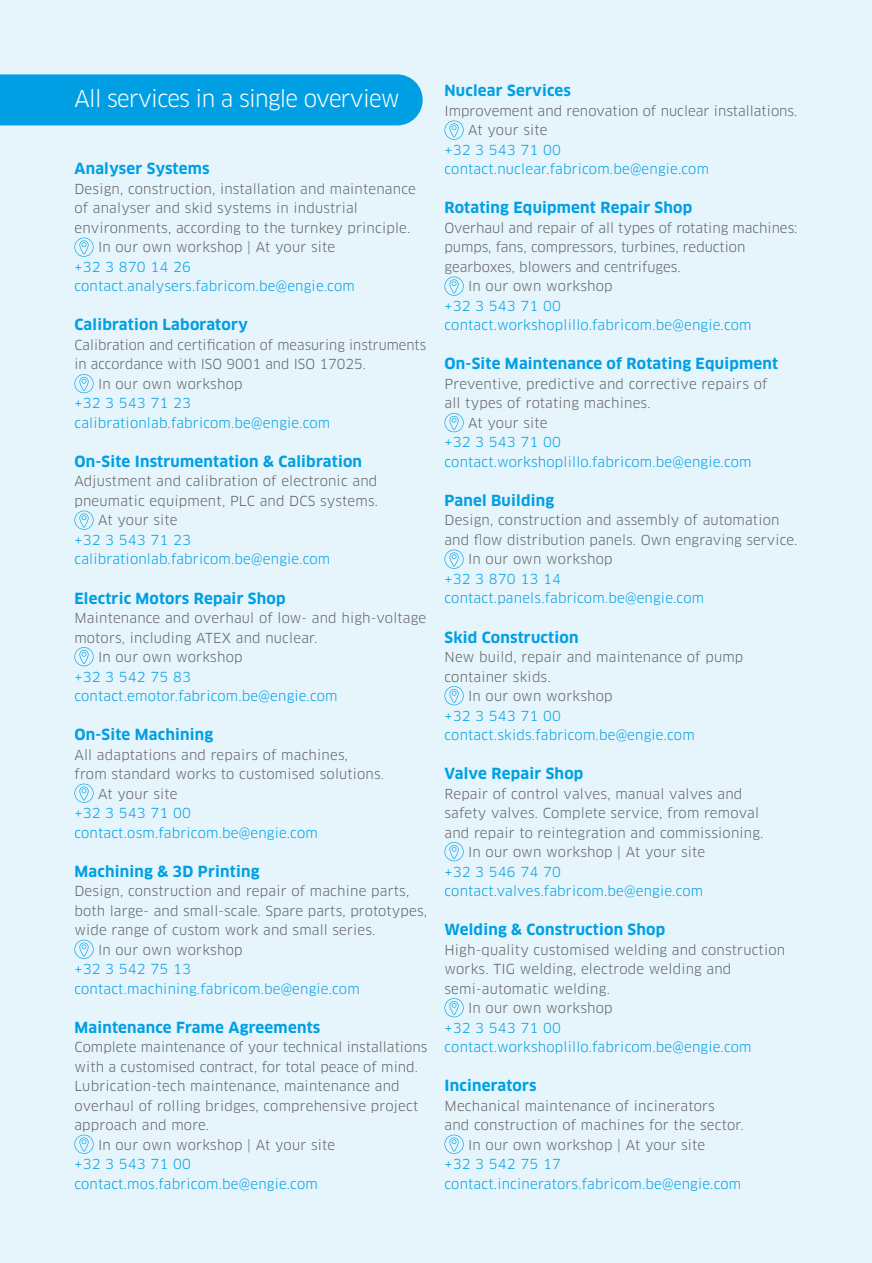
<style>
.page{position:relative;width:872px;height:1263px;background:#e6f5fc}
.page>*{position:absolute;margin:0;border:0;box-sizing:border-box;transform-origin:0 0}
.t1{font:22.5px "Clan Pro";letter-spacing:-.035em;color:#fff}
.t2{font:700 15px "Clan Pro";letter-spacing:.015em;color:#009fe3}
.t3{font:13.5px/19.5px "Clan Pro";letter-spacing:.015em;color:#646363}
.t4{font:13.5px/19.5px "Clan Pro";letter-spacing:.015em;color:#009fe3}
</style>
<div class="page">
<svg style="left:74px;top:238px;width:20px;height:19px"></svg>
<svg style="left:74px;top:374px;width:20px;height:19px"></svg>
<svg style="left:74px;top:511px;width:20px;height:19px"></svg>
<svg style="left:74px;top:647px;width:20px;height:19px"></svg>
<svg style="left:74px;top:784px;width:20px;height:19px"></svg>
<svg style="left:74px;top:940px;width:20px;height:19px"></svg>
<svg style="left:74px;top:1135px;width:20px;height:19px"></svg>
<svg style="left:444px;top:121px;width:19px;height:19px"></svg>
<svg style="left:444px;top:277px;width:19px;height:19px"></svg>
<svg style="left:444px;top:413px;width:19px;height:19px"></svg>
<svg style="left:444px;top:550px;width:19px;height:19px"></svg>
<svg style="left:444px;top:686px;width:19px;height:19px"></svg>
<svg style="left:444px;top:842px;width:19px;height:19px"></svg>
<svg style="left:444px;top:998px;width:19px;height:19px"></svg>
<svg style="left:444px;top:1135px;width:19px;height:19px"></svg>
<div style="left:1px;top:74px;width:422px;height:51px;background:#009fe3"></div>
<img style="left:0;top:0;width:1px;height:237px">
<h1 class="t1" style="left:75px;top:86px;width:327px">All services in a single overview</h1>
<p class="t2" style="left:74px;top:160px;width:137px">Analyser Systems</p>
<p class="t3" style="left:74px;top:179px;width:343px">Design, construction, installation and maintenance</p>
<p class="t3" style="left:74px;top:199px;width:285px">of analyser and skid systems in industrial</p>
<p class="t3" style="left:74px;top:218px;width:337px">environments, according to the turnkey principle.</p>
<p class="t3" style="left:98px;top:238px;width:239px">In our own workshop | At your site</p>
<p class="t4" style="left:74px;top:257px;width:282px">+32 3 870 14 26 contact.analysers.fabricom.be@engie.com</p>
<p class="t2" style="left:74px;top:316px;width:175px">Calibration Laboratory</p>
<p class="t3" style="left:74px;top:335px;width:353px">Calibration and certification of measuring instruments</p>
<p class="t3" style="left:74px;top:355px;width:293px">in accordance with ISO 9001 and ISO 17025.</p>
<p class="t3" style="left:98px;top:374px;width:146px">In our own workshop</p>
<p class="t4" style="left:74px;top:394px;width:257px">+32 3 543 71 23 calibrationlab.fabricom.be@engie.com</p>
<p class="t2" style="left:74px;top:453px;width:289px">On-Site Instrumentation &amp; Calibration</p>
<p class="t3" style="left:74px;top:472px;width:304px">Adjustment and calibration of electronic and</p>
<p class="t3" style="left:74px;top:491px;width:305px">pneumatic equipment, PLC and DCS systems.</p>
<p class="t3" style="left:98px;top:511px;width:81px">At your site</p>
<p class="t4" style="left:74px;top:530px;width:257px">+32 3 543 71 23 calibrationlab.fabricom.be@engie.com</p>
<p class="t2" style="left:74px;top:589px;width:213px">Electric Motors Repair Shop</p>
<p class="t3" style="left:74px;top:608px;width:353px">Maintenance and overhaul of low- and high-voltage</p>
<p class="t3" style="left:74px;top:628px;width:245px">motors, including ATEX and nuclear.</p>
<p class="t3" style="left:98px;top:647px;width:146px">In our own workshop</p>
<p class="t4" style="left:74px;top:667px;width:265px">+32 3 542 75 83 contact.emotor.fabricom.be@engie.com</p>
<p class="t2" style="left:74px;top:726px;width:140px">On-Site Machining</p>
<p class="t3" style="left:74px;top:745px;width:275px">All adaptations and repairs of machines,</p>
<p class="t3" style="left:74px;top:764px;width:311px">from standard works to customised solutions.</p>
<p class="t3" style="left:98px;top:784px;width:81px">At your site</p>
<p class="t4" style="left:74px;top:803px;width:245px">+32 3 543 71 00 contact.osm.fabricom.be@engie.com</p>
<p class="t2" style="left:74px;top:862px;width:187px">Machining &amp; 3D Printing</p>
<p class="t3" style="left:74px;top:881px;width:336px">Design, construction and repair of machine parts,</p>
<p class="t3" style="left:74px;top:901px;width:354px">both large- and small-scale. Spare parts, prototypes,</p>
<p class="t3" style="left:74px;top:920px;width:302px">wide range of custom work and small series.</p>
<p class="t3" style="left:98px;top:940px;width:146px">In our own workshop</p>
<p class="t4" style="left:74px;top:959px;width:287px">+32 3 542 75 13 contact.machining.fabricom.be@engie.com</p>
<p class="t2" style="left:74px;top:1018px;width:247px">Maintenance Frame Agreements</p>
<p class="t3" style="left:74px;top:1037px;width:354px">Complete maintenance of your technical installations</p>
<p class="t3" style="left:74px;top:1057px;width:345px">with a customised contract, for total peace of mind.</p>
<p class="t3" style="left:74px;top:1076px;width:327px">Lubrication-tech maintenance, maintenance and</p>
<p class="t3" style="left:74px;top:1096px;width:345px">overhaul of rolling bridges, comprehensive project</p>
<p class="t3" style="left:74px;top:1115px;width:136px">approach and more.</p>
<p class="t3" style="left:98px;top:1135px;width:239px">In our own workshop | At your site</p>
<p class="t4" style="left:74px;top:1154px;width:245px">+32 3 543 71 00 contact.mos.fabricom.be@engie.com</p>
<p class="t2" style="left:444px;top:82px;width:128px">Nuclear Services</p>
<p class="t3" style="left:468px;top:101px;width:331px;text-indent:-24px">Improvement and renovation of nuclear installations.<br>At your site</p>
<p class="t4" style="left:444px;top:140px;width:266px">+32 3 543 71 00 contact.nuclear.fabricom.be@engie.com</p>
<p class="t2" style="left:444px;top:199px;width:249px">Rotating Equipment Repair Shop</p>
<p class="t3" style="left:444px;top:218px;width:354px">Overhaul and repair of all types of rotating machines:</p>
<p class="t3" style="left:444px;top:238px;width:302px">pumps, fans, compressors, turbines, reduction</p>
<p class="t3" style="left:444px;top:257px;width:238px">gearboxes, blowers and centrifuges.</p>
<p class="t3" style="left:468px;top:277px;width:146px">In our own workshop</p>
<p class="t4" style="left:444px;top:296px;width:308px">+32 3 543 71 00 contact.workshoplillo.fabricom.be@engie.com</p>
<p class="t2" style="left:444px;top:355px;width:335px">On-Site Maintenance of Rotating Equipment</p>
<p class="t3" style="left:444px;top:374px;width:324px">Preventive, predictive and corrective repairs of</p>
<p class="t3" style="left:444px;top:394px;width:208px">all types of rotating machines.</p>
<p class="t3" style="left:468px;top:413px;width:81px">At your site</p>
<p class="t4" style="left:444px;top:433px;width:308px">+32 3 543 71 00 contact.workshoplillo.fabricom.be@engie.com</p>
<p class="t2" style="left:444px;top:492px;width:111px">Panel Building</p>
<p class="t3" style="left:444px;top:511px;width:336px">Design, construction and assembly of automation</p>
<p class="t3" style="left:444px;top:530px;width:354px">and flow distribution panels. Own engraving service.</p>
<p class="t3" style="left:468px;top:550px;width:146px">In our own workshop</p>
<p class="t4" style="left:444px;top:569px;width:261px">+32 3 870 13 14 contact.panels.fabricom.be@engie.com</p>
<p class="t2" style="left:444px;top:628px;width:135px">Skid Construction</p>
<p class="t3" style="left:444px;top:647px;width:300px">New build, repair and maintenance of pump</p>
<p class="t3" style="left:444px;top:667px;width:108px">container skids.</p>
<p class="t3" style="left:468px;top:686px;width:146px">In our own workshop</p>
<p class="t4" style="left:444px;top:706px;width:252px">+32 3 543 71 00 contact.skids.fabricom.be@engie.com</p>
<p class="t2" style="left:444px;top:765px;width:140px">Valve Repair Shop</p>
<p class="t3" style="left:444px;top:784px;width:299px">Repair of control valves, manual valves and</p>
<p class="t3" style="left:444px;top:803px;width:316px">safety valves. Complete service, from removal</p>
<p class="t3" style="left:444px;top:823px;width:320px">and repair to reintegration and commissioning.</p>
<p class="t3" style="left:468px;top:842px;width:239px">In our own workshop | At your site</p>
<p class="t4" style="left:444px;top:862px;width:260px">+32 3 546 74 70 contact.valves.fabricom.be@engie.com</p>
<p class="t2" style="left:444px;top:921px;width:222px">Welding &amp; Construction Shop</p>
<p class="t3" style="left:444px;top:940px;width:342px">High-quality customised welding and construction</p>
<p class="t3" style="left:444px;top:959px;width:288px">works. TIG welding, electrode welding and</p>
<p class="t3" style="left:444px;top:979px;width:167px">semi-automatic welding.</p>
<p class="t3" style="left:468px;top:998px;width:146px">In our own workshop</p>
<p class="t4" style="left:444px;top:1018px;width:308px">+32 3 543 71 00 contact.workshoplillo.fabricom.be@engie.com</p>
<p class="t2" style="left:444px;top:1077px;width:94px">Incinerators</p>
<p class="t3" style="left:444px;top:1096px;width:272px">Mechanical maintenance of incinerators</p>
<p class="t3" style="left:444px;top:1115px;width:301px">and construction of machines for the sector.</p>
<p class="t3" style="left:468px;top:1135px;width:239px">In our own workshop | At your site</p>
<p class="t4" style="left:444px;top:1154px;width:298px">+32 3 542 75 17 contact.incinerators.fabricom.be@engie.com</p>
</div>
